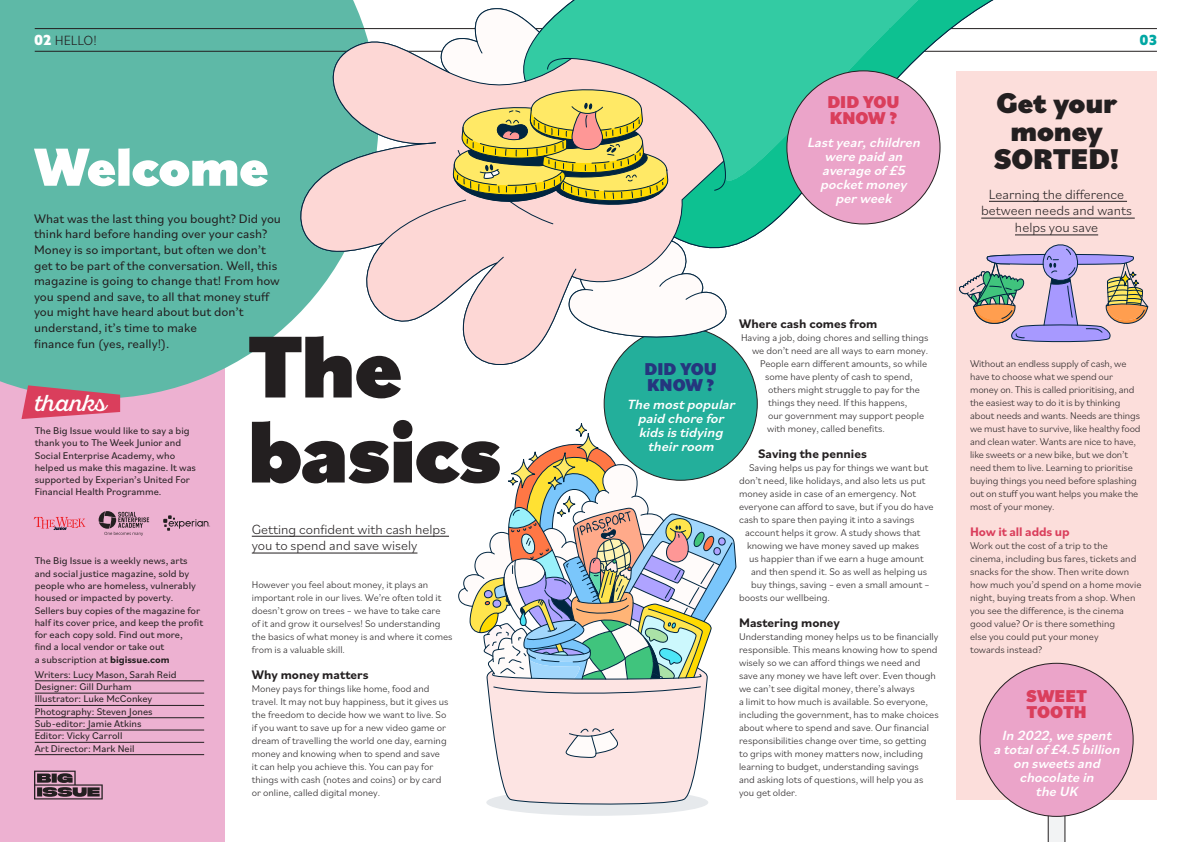
<style>
.page{position:relative;width:1191px;height:842px;background:#fff}
.page>*{position:absolute;margin:0;border:0;box-sizing:border-box;transform-origin:0 0}
.t1{font:900 92px/85px "Bilo";letter-spacing:-.015em;color:#231f20}
.t2{font:900 56.2px "Bilo";letter-spacing:-.01em;color:#fff}
.t3{font:900 30px/28px "Bilo";letter-spacing:-.005em;color:#231f20;text-align:center}
.t4{font:23px "Sant Elia Script";color:#fff}
.t5{font:900 18px/16px "Bilo";color:#da3e5c}
.t6{font:900 18px/16px "Bilo";color:#25367e}
.t7{font:italic 500 14px/14px "Bilo";color:#fff;text-align:center}
.t8{font:300 14px/16.8px "Bilo";color:#231f20}
.t9{font:900 14px "Azo Sans";color:#01a7a3}
.t10{font:13px/15.6px "Bilo";color:#231f20}
.t11{font:700 13px "Bilo";color:#231f20}
.t12{font:700 13px "Bilo";letter-spacing:-.01em;color:#da3e5c}
.t13{font:300 10.2px/13px "Bilo";color:#231f20}
.t14{font:10.2px/12.3px "Bilo";color:#231f20}
.s1{font-family:"Azo Sans";font-weight:900;color:#fff}
.s2{font-size:91px}
.s3{font-weight:700}
</style>
<div class="page">
<svg style="left:1047px;top:817px;width:18px;height:25px"></svg>
<div style="left:0;top:362px;width:224px;height:480px;background:#edb1d1"></div>
<div style="left:0;top:0;width:357px;height:399px;background:#5eb9a7"></div>
<hr style="left:35px;top:51px;width:1122px;height:1px;background:#231f20">
<hr style="left:35px;top:28px;width:1122px;height:1px;background:#231f20">
<div style="left:956px;top:71px;width:201px;height:728px;background:#fcdedb"></div>
<hr style="left:35px;top:681px;width:169px;height:1px;background:#231f20">
<hr style="left:35px;top:693px;width:169px;height:1px;background:#231f20">
<hr style="left:35px;top:705px;width:169px;height:1px;background:#231f20">
<hr style="left:35px;top:717px;width:169px;height:1px;background:#231f20">
<hr style="left:35px;top:730px;width:169px;height:1px;background:#231f20">
<hr style="left:35px;top:742px;width:169px;height:1px;background:#231f20">
<hr style="left:35px;top:754px;width:169px;height:1px;background:#231f20">
<div style="left:980px;top:663px;width:153px;height:153px;background:#eba4c9;border-radius:50%"></div>
<div style="left:604px;top:327px;width:153px;height:153px;background:#23af9b;border-radius:50%"></div>
<hr style="left:252px;top:536px;width:197px;height:1px;background:#231f20">
<hr style="left:252px;top:553px;width:165px;height:1px;background:#231f20">
<hr style="left:989px;top:201px;width:138px;height:1px;background:#231f20">
<hr style="left:981px;top:218px;width:153px;height:1px;background:#231f20">
<svg style="left:34px;top:771px;width:69px;height:28px"></svg>
<svg style="left:99px;top:511px;width:50px;height:25px"></svg>
<svg style="left:163px;top:515px;width:47px;height:16px"></svg>
<svg style="left:34px;top:517px;width:51px;height:13px"></svg>
<svg style="left:21px;top:385px;width:99px;height:34px"></svg>
<svg style="left:563px;top:0;width:447px;height:247px"></svg>
<svg style="left:292px;top:8px;width:436px;height:361px"></svg>
<svg style="left:956px;top:224px;width:192px;height:119px"></svg>
<div style="left:787px;top:71px;width:153px;height:153px;background:#eba4c9;border-radius:50%"></div>
<svg style="left:458px;top:421px;width:278px;height:395px"></svg>
<h3 class="t8" style="left:34px;top:31px;width:64px"><span class="s1">02</span> HELLO!</h3>
<h3 class="t9" style="left:1139px;top:30px;width:19px">03</h3>
<h2 class="t2" style="left:35px;top:128px;width:235px">Welcome</h2>
<p class="t10" style="left:34px;top:210px;width:248px">What was the last thing you bought? Did you think hard before handing over your cash?<br>Money is so important, but often we don’t get to be part of the conversation. Well, this magazine is going to change that! From how you spend and save, to all that money stuff you might have heard about but don’t understand, it’s time to make<br>finance fun (yes, really!).</p>
<h1 class="t1" style="left:247px;top:321px;width:255px">The basi<span class="s2">cs</span></h1>
<h3 class="t4" style="left:35px;top:390px;width:73px">thanks</h3>
<p class="t14" style="left:35px;top:424px;width:163px">The Big Issue would like to say a big thank you to The Week Junior and<br>Social Enterprise Academy, who helped us make this magazine. It was supported by Experian’s United For<br>Financial Health Programme.</p>
<p class="t14" style="left:35px;top:554px;width:170px">The Big Issue is a weekly news, arts and social justice magazine, sold by people who are homeless, vulnerably housed or impacted by poverty.<br>Sellers buy copies of the magazine for half its cover price, and keep the profit for each copy sold. Find out more,<br>find a local vendor or take out<br>a subscription at <span class="s3">bigissue.com</span></p>
<p class="t14" style="left:35px;top:668px;width:143px">Writers: Lucy Mason, Sarah Reid<br>Designer: Gill Durham<br>Illustrator: Luke McConkey<br>Photography: Steven Jones<br>Sub-editor: Jamie Atkins<br>Editor: Vicky Carroll<br>Art Director: Mark Neil</p>
<h3 class="t8" style="left:252px;top:520px;width:196px">Getting confident with cash helps you to spend and save wisely</h3>
<p class="t13" style="left:252px;top:577px;width:202px">However you feel about money, it plays an important role in our lives. We’re often told it doesn’t grow on trees – we have to take care<br>of it and grow it ourselves! So understanding the basics of what money is and where it comes from is a valuable skill.</p>
<p class="t11" style="left:252px;top:666px;width:118px">Why money matters</p>
<p class="t13" style="left:252px;top:681px;width:198px">Money pays for things like home, food and travel. It may not buy happiness, but it gives us the freedom to decide how we want to live. So if you want to save up for a new video game or dream of travelling the world one day, earning money and knowing when to spend and save<br>it can help you achieve this. You can pay for things with cash (notes and coins) or by card or online, called digital money.</p>
<h3 class="t5" style="left:827px;top:93px;width:74px">DID YOU<br>KNOW ?</h3>
<h3 class="t7" style="left:807px;top:134px;width:118px">Lastyear,children were paid an average of £5 pocketmoney perweek</h3>
<h3 class="t3" style="left:993px;top:88px;width:127px">Get your money<br>SORTED!</h3>
<h3 class="t8" style="left:981px;top:185px;width:152px;text-align:center">Learning the difference between needs and wants helps you save</h3>
<p class="t11" style="left:739px;top:315px;width:140px">Where cash comes from</p>
<p class="t13" style="left:741px;top:330px;width:189px">Having a job, doing chores and selling things</p>
<p class="t13" style="left:752px;top:343px;width:177px">we don’t need are all ways to earn money.</p>
<p class="t13" style="left:760px;top:356px;width:169px">People earn different amounts, so while</p>
<p class="t13" style="left:765px;top:369px;width:149px">some have plenty of cash to spend,</p>
<p class="t13" style="left:768px;top:382px;width:153px">others might struggle to pay for the</p>
<p class="t13" style="left:768px;top:395px;width:141px">things they need. If this happens,</p>
<p class="t13" style="left:768px;top:408px;width:158px">our government may support people</p>
<p class="t13" style="left:767px;top:421px;width:119px">with money, called benefits.</p>
<p class="t11" style="left:758px;top:445px;width:110px">Saving the pennies</p>
<p class="t13" style="left:749px;top:460px;width:181px">Saving helps us pay for things we want but</p>
<p class="t13" style="left:739px;top:473px;width:188px">don’t need, like holidays, and also lets us put</p>
<p class="t13" style="left:739px;top:486px;width:178px">money aside in case of an emergency. Not</p>
<p class="t13" style="left:739px;top:499px;width:196px">everyone can afford to save, but if you do have</p>
<p class="t13" style="left:739px;top:512px;width:177px">cash to spare then paying it into a savings</p>
<p class="t13" style="left:745px;top:525px;width:177px">account helps it grow. A study shows that</p>
<p class="t13" style="left:747px;top:538px;width:174px">knowing we have money saved up makes</p>
<p class="t13" style="left:749px;top:551px;width:176px">us happier than if we earn a huge amount</p>
<p class="t13" style="left:751px;top:564px;width:178px">and then spend it. So as well as helping us</p>
<p class="t13" style="left:751px;top:577px;width:180px">buy things, saving – even a small amount –</p>
<p class="t13" style="left:739px;top:590px;width:92px">boosts our wellbeing.</p>
<p class="t11" style="left:739px;top:614px;width:102px">Mastering money</p>
<p class="t13" style="left:739px;top:629px;width:201px">Understanding money helps us to be financially responsible. This means knowing how to spend wisely so we can afford things we need and save any money we have left over. Even though we can’t see digital money, there’s always<br>a limit to how much is available. So everyone, including the government, has to make choices about where to spend and save. Our financial responsibilities change over time, so getting<br>to grips with money matters now, including learning to budget, understanding savings<br>and asking lots of questions, will help you as you get older.</p>
<h3 class="t6" style="left:644px;top:360px;width:74px">DID YOU<br>KNOW ?</h3>
<h3 class="t7" style="left:627px;top:396px;width:113px">The mostpopular paid chore for kidsistidying theirroom</h3>
<p class="t13" style="left:970px;top:356px;width:172px">Without an endless supply of cash, we have to choose what we spend our money on. This is called prioritising, and the easiest way to do it is by thinking about needs and wants. Needs are things we must have to survive, like healthy food and clean water. Wants are nice to have, like sweets or a new bike, but we don’t need them to live. Learning to prioritise buying things you need before splashing out on stuff you want helps you make the most of your money.</p>
<p class="t12" style="left:970px;top:523px;width:101px">How it all adds up</p>
<p class="t13" style="left:970px;top:538px;width:173px">Work out the cost of a trip to the cinema, including bus fares, tickets and snacks for the show. Then write down how much you’d spend on a home movie night, buying treats from a shop. When you see the difference, is the cinema good value? Or is there something<br>else you could put your money<br>towards instead?</p>
<h3 class="t5" style="left:1026px;top:687px;width:62px">SWEET<br>TOOTH</h3>
<h3 class="t7" style="left:993px;top:727px;width:131px">In 2022,we spent atotalof £4.5 billion on sweetsand chocolate in<br>the UK</h3>
</div>
